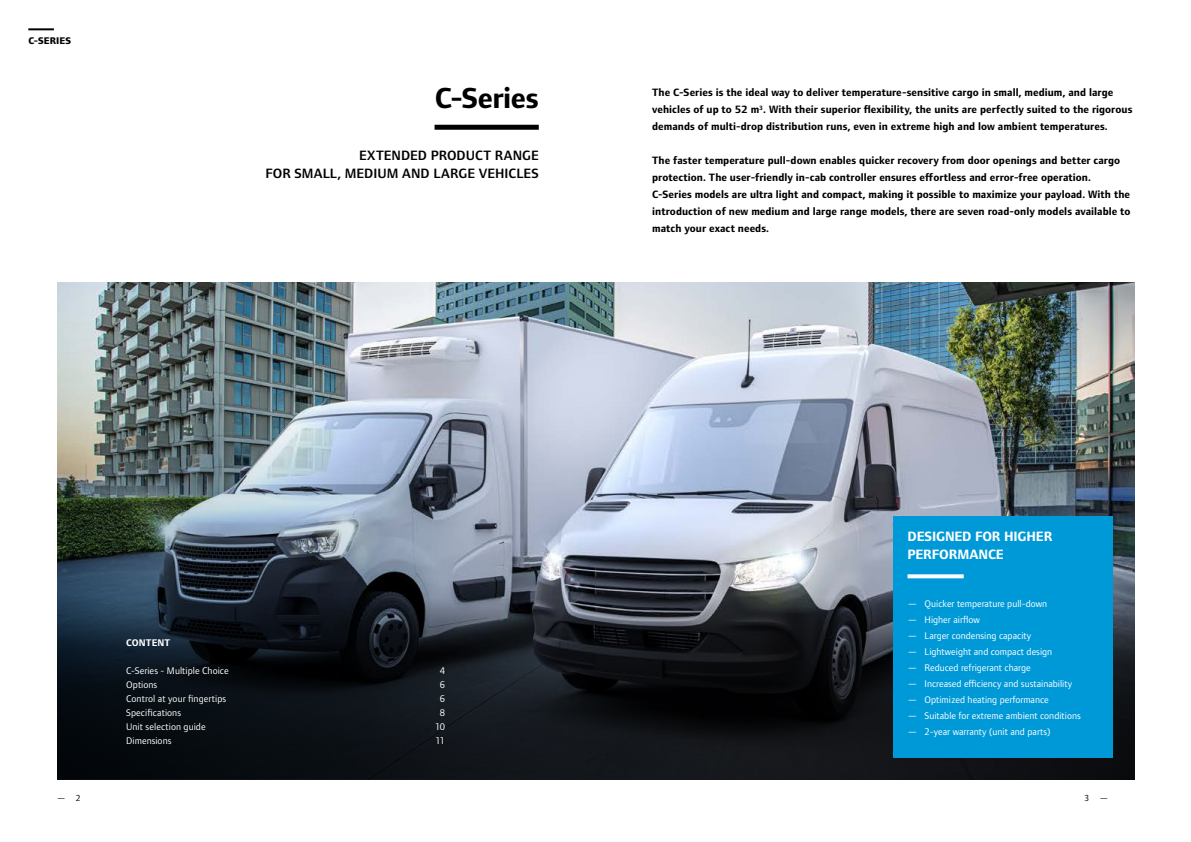
<style>
.page{position:relative;width:1191px;height:842px;background:#fff}
.page>*{position:absolute;margin:0;border:0;box-sizing:border-box;transform-origin:0 0}
.t1{font:700 30px "Foundry Form Sans";letter-spacing:-.015em;color:#000}
.t2{font:600 14px/18px "Foundry Form Sans";letter-spacing:.005em;color:#000;text-align:right}
.t3{font:700 14px/18px "Foundry Form Sans";letter-spacing:-.01em;color:#fff}
.t4{font:700 11px/17px "Foundry Form Sans";letter-spacing:.005em;color:#000}
.t5{font:10px "Foundry Form Sans";color:#fff}
.t6{font:800 10px "Foundry Form Sans";letter-spacing:.01em;color:#000}
.t7{font:700 10px "Foundry Form Sans";letter-spacing:.01em;color:#fff}
.t8{font:9px "Foundry Form Sans";color:#000}
</style>
<div class="page">
<img style="left:595px;top:283px;width:539px;height:315px">
<img style="left:57px;top:283px;width:538px;height:315px">
<svg style="left:57px;top:598px;width:1077px;height:182px;background:#12171d"></svg>
<hr style="left:28px;top:28px;width:26px;height:2px;background:#000">
<div style="left:434px;top:125px;width:105px;height:5px;background:#000"></div>
<div style="left:893px;top:516px;width:219px;height:242px;background:#0099d8"></div>
<svg style="left:907px;top:574px;width:56px;height:4px"></svg>
<p class="t6" style="left:28px;top:35px;width:44px">C-SERIES</p>
<h1 class="t1" style="left:435px;top:80px;width:105px">C-Series</h1>
<p class="t2" style="left:265px;top:147px;width:275px">EXTENDED PRODUCT RANGE<br>FOR SMALL, MEDIUM AND LARGE VEHICLES</p>
<p class="t4" style="left:652px;top:84px;width:482px">The C-Series is the ideal way to deliver temperature-sensitive cargo in small, medium, and large vehicles of up to 52 m<sup>3</sup>. With their superior flexibility, the units are perfectly suited to the rigorous demands of multi-drop distribution runs, even in extreme high and low ambient temperatures.</p>
<p class="t4" style="left:652px;top:152px;width:480px">The faster temperature pull-down enables quicker recovery from door openings and better cargo protection. The user-friendly in-cab controller ensures effortless and error-free operation.<br>C-Series models are ultra light and compact, making it possible to maximize your payload. With the introduction of new medium and large range models, there are seven road-only models available to match your exact needs.</p>
<p class="t7" style="left:126px;top:636px;width:45px">CONTENT</p>
<p class="t5" style="left:126px;top:664px;width:104px">C-Series - Multiple Choice</p>
<p class="t5" style="left:440px;top:664px;width:7px">4</p>
<p class="t5" style="left:126px;top:678px;width:33px">Options</p>
<p class="t5" style="left:440px;top:678px;width:7px">6</p>
<p class="t5" style="left:126px;top:692px;width:101px">Control at your fingertips</p>
<p class="t5" style="left:440px;top:692px;width:7px">6</p>
<p class="t5" style="left:126px;top:706px;width:56px">Specifications</p>
<p class="t5" style="left:440px;top:706px;width:7px">8</p>
<p class="t5" style="left:126px;top:720px;width:81px">Unit selection guide</p>
<p class="t5" style="left:435px;top:720px;width:12px">10</p>
<p class="t5" style="left:126px;top:734px;width:47px">Dimensions</p>
<p class="t5" style="left:435px;top:734px;width:11px">11</p>
<p class="t3" style="left:907px;top:527px;width:146px">DESIGNED FOR HIGHER<br>PERFORMANCE</p>
<p class="t5" style="left:907px;top:597px;width:141px">— Quicker temperature pull-down</p>
<p class="t5" style="left:907px;top:613px;width:74px">— Higher airflow</p>
<p class="t5" style="left:907px;top:629px;width:125px">— Larger condensing capacity</p>
<p class="t5" style="left:907px;top:645px;width:146px">— Lightweight and compact design</p>
<p class="t5" style="left:907px;top:661px;width:125px">— Reduced refrigerant charge</p>
<p class="t5" style="left:907px;top:677px;width:166px">— Increased efficiency and sustainability</p>
<p class="t5" style="left:907px;top:693px;width:143px">— Optimized heating performance</p>
<p class="t5" style="left:907px;top:709px;width:175px">— Suitable for extreme ambient conditions</p>
<p class="t5" style="left:907px;top:725px;width:144px">— 2-year warranty (unit and parts)</p>
<p class="t8" style="left:57px;top:792px;width:25px">— 2</p>
<p class="t8" style="left:1084px;top:792px;width:25px">3 —</p>
</div>
